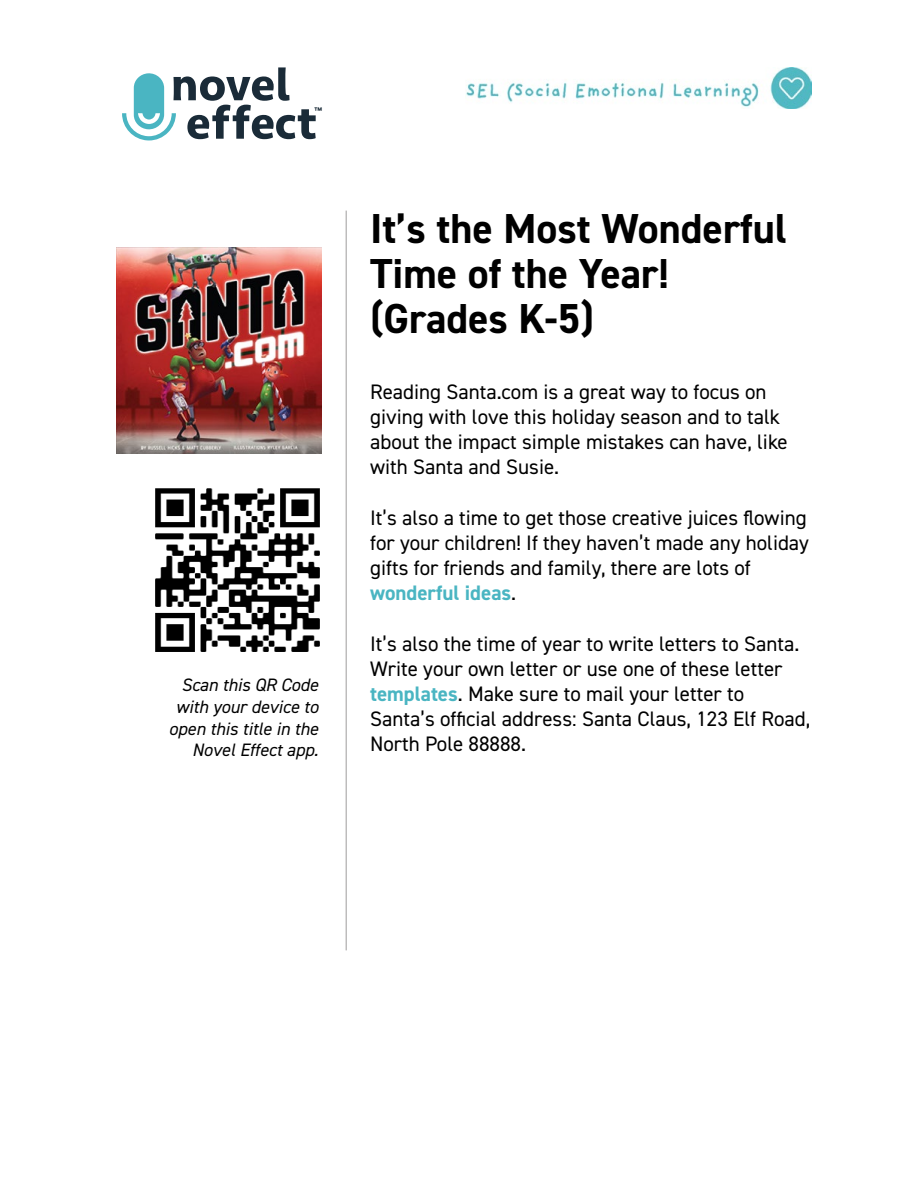
<style>
.page{position:relative;width:918px;height:1188px;background:#fff}
.page>*{position:absolute;margin:0;border:0;box-sizing:border-box;transform-origin:0 0}
.t1{font:700 42px/45px "DIN2014";color:#000}
.t2{font:21px/25.2px "DIN2014";color:#000}
.t3{font:italic 18px/21.6px "DIN2014";color:#000;text-align:right}
.t4{font:900 9.75px "Niveau Grotesk";color:#1a2b38}
.s1{font-weight:700;color:#4ab5c2}
</style>
<div class="page">
<img style="left:117px;top:248px;width:205px;height:205px">
<img style="left:155px;top:488px;width:165px;height:164px">
<svg style="left:122px;top:67px;width:194px;height:73px"></svg>
<img style="left:466px;top:67px;width:345px;height:41px">
<hr style="left:346px;top:211px;width:1px;height:739px;background:#231f20">
<p class="t4" style="left:314px;top:105px;width:10px">™</p>
<p class="t3" style="left:169px;top:674px;width:151px">Scan this QR Code with your device to open this title in the<br>Novel Effect app.</p>
<h1 class="t1" style="left:370px;top:206px;width:418px">It’s the Most Wonderful<br>Time of the Year! (Grades K-5)</h1>
<p class="t2" style="left:370px;top:378px;width:419px">Reading Santa.com is a great way to focus on giving with love this holiday season and to talk about the impact simple mistakes can have, like with Santa and Susie.</p>
<p class="t2" style="left:370px;top:504px;width:440px">It’s also a time to get those creative juices flowing for your children! If they haven’t made any holiday gifts for friends and family, there are lots of <span class="s1">wonderful ideas</span>.</p>
<p class="t2" style="left:370px;top:630px;width:442px">It’s also the time of year to write letters to Santa.<br>Write your own letter or use one of these letter <span class="s1">templates</span>. Make sure to mail your letter to Santa’s official address: Santa Claus, 123 Elf Road, North Pole 88888.</p>
</div>
